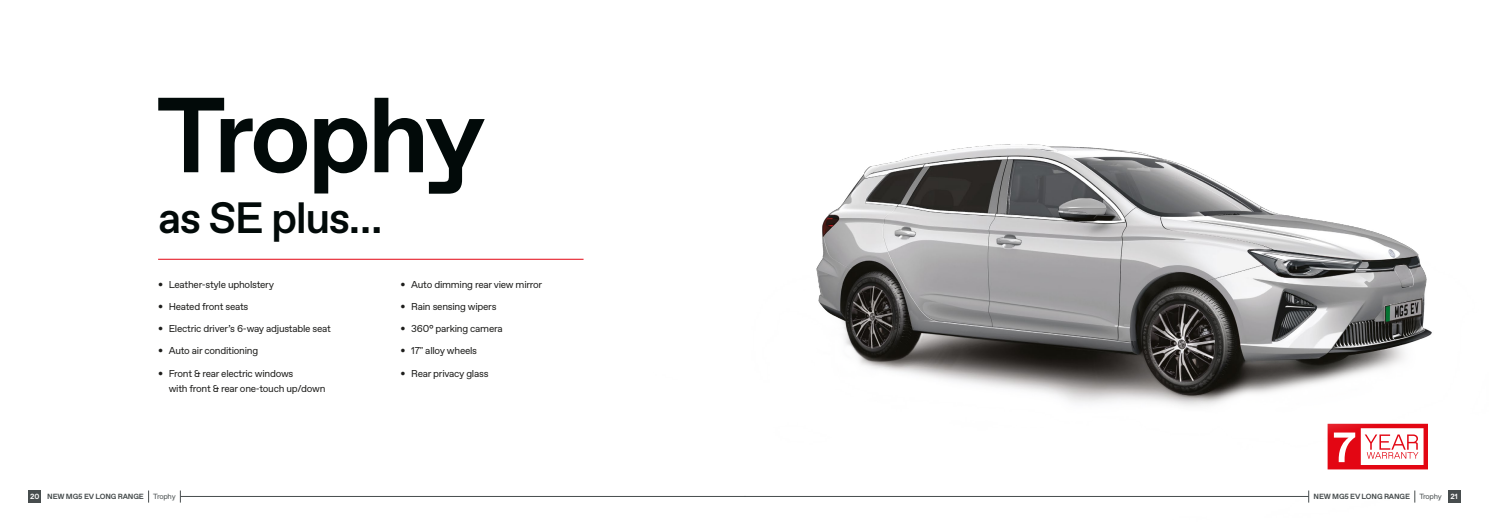
<style>
.page{position:relative;width:1489px;height:525px;background:#fff}
.page>*{position:absolute;margin:0;border:0;box-sizing:border-box;transform-origin:0 0}
.t1{font:700 106.25px "Favorit Std";letter-spacing:-.05em;color:#020a09}
.t2{font:500 43.75px "Favorit Std";letter-spacing:-.035em;color:#020a09}
.t3{font:10px/15px "Favorit Std";letter-spacing:-.025em;color:#1d1d1b}
.t4{font:700 7.5px "Favorit Std";letter-spacing:-.02em;color:#474d4e}
.s1{color:#fff}
.s2{font-weight:400}
</style>
<div class="page">
<hr style="left:180px;top:496px;width:565px;height:1px;background:#474d4e">
<div style="left:29px;top:490px;width:12px;height:12px;background:#474d4e"></div>
<svg style="left:148px;top:490px;width:1px;height:12px"></svg>
<img style="left:468px;top:144px;width:993px;height:359px">
<hr style="left:158px;top:259px;width:425px;height:1px;background:#e30613">
<h1 class="t1" style="left:156px;top:64px;width:330px">Trophy</h1>
<h2 class="t2" style="left:158px;top:188px;width:226px">as SE plus…</h2>
<p class="t3" style="left:158px;top:277px;width:117px">• Leather-style upholstery</p>
<p class="t3" style="left:158px;top:299px;width:92px">• Heated front seats</p>
<p class="t3" style="left:158px;top:321px;width:174px">• Electric driver’s 6-way adjustable seat</p>
<p class="t3" style="left:158px;top:343px;width:102px">• Auto air conditioning</p>
<p class="t3" style="left:169px;top:365px;width:158px;text-indent:-11px">• Front &amp; rear electric windows<br>with front &amp; rear one-touch up/down</p>
<p class="t3" style="left:400px;top:277px;width:143px">• Auto dimming rear view mirror</p>
<p class="t3" style="left:400px;top:299px;width:97px">• Rain sensing wipers</p>
<p class="t3" style="left:400px;top:321px;width:104px">• 360° parking camera</p>
<p class="t3" style="left:400px;top:343px;width:78px">• 17" alloy wheels</p>
<p class="t3" style="left:400px;top:365px;width:89px">• Rear privacy glass</p>
<p class="t4" style="left:30px;top:491px;width:147px"><span class="s1">20</span> NEW MG5 EV LONG RANGE <span class="s2">Trophy</span></p>
<p class="t4" style="left:1313px;top:491px;width:146px">NEW MG5 EV LONG RANGE <span class="s2">Trophy</span> <span class="s1">21</span></p>
</div>
